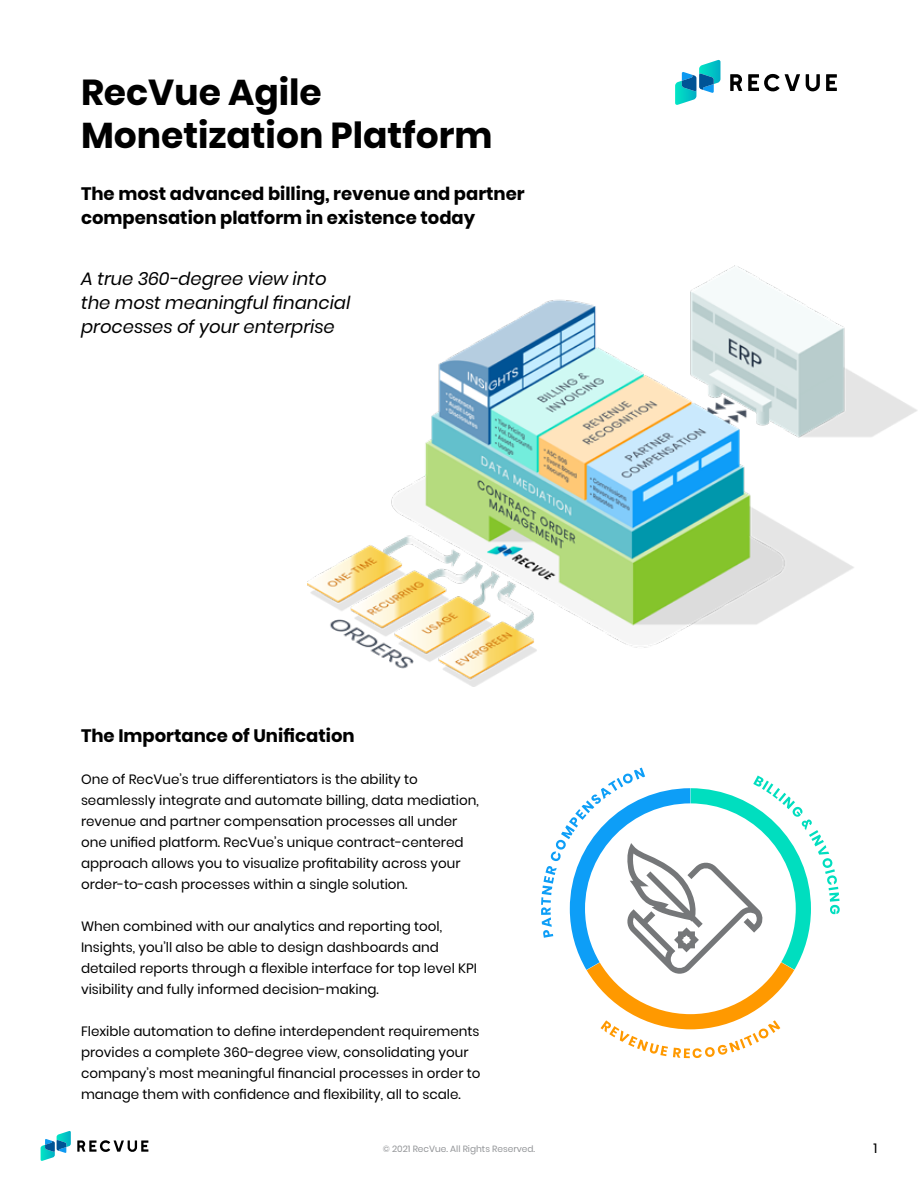
<style>
.page{position:relative;width:918px;height:1188px;background:#fff}
.page>*{position:absolute;margin:0;border:0;box-sizing:border-box;transform-origin:0 0}
.t1{font:700 36px/43.2px "Poppins";color:#000}
.t2{font:700 18px/24px "Poppins";color:#000}
.t3{font:italic 18px/24px "Poppins";color:#000}
.t4{font:13.5px/21px "Poppins";color:#000}
.t5{font:9px "Poppins";color:#939598}
</style>
<div class="page">
<svg style="left:77px;top:1140px;width:71px;height:12px"></svg>
<svg style="left:41px;top:1131px;width:30px;height:30px"></svg>
<img style="left:308px;top:265px;width:609px;height:422px">
<svg style="left:730px;top:74px;width:12px;height:17px"></svg>
<svg style="left:748px;top:74px;width:52px;height:18px"></svg>
<svg style="left:806px;top:74px;width:14px;height:18px"></svg>
<svg style="left:826px;top:74px;width:11px;height:17px"></svg>
<svg style="left:675px;top:60px;width:45px;height:45px"></svg>
<svg style="left:541px;top:768px;width:299px;height:290px"></svg>
<h1 class="t1" style="left:81px;top:71px;width:413px">RecVue Agile<br>Monetization Platform</h1>
<h2 class="t2" style="left:81px;top:182px;width:445px">The most advanced billing, revenue and partner compensation platform in existence today</h2>
<h2 class="t3" style="left:81px;top:266px;width:271px">A true 360-degree view into the most meaningful financial processes of your enterprise</h2>
<h2 class="t2" style="left:81px;top:724px;width:275px">The Importance of Unification</h2>
<p class="t4" style="left:81px;top:769px;width:399px">One of RecVue’s true differentiators is the ability to seamlessly integrate and automate billing, data mediation, revenue and partner compensation processes all under one unified platform. RecVue’s unique contract-centered approach allows you to visualize profitability across your order-to-cash processes within a single solution.</p>
<p class="t4" style="left:81px;top:916px;width:398px">When combined with our analytics and reporting tool, Insights, you’ll also be able to design dashboards and detailed reports through a flexible interface for top level KPI visibility and fully informed decision-making.</p>
<p class="t4" style="left:81px;top:1021px;width:401px">Flexible automation to define interdependent requirements provides a complete 360-degree view, consolidating your company’s most meaningful financial processes in order to manage them with confidence and flexibility, all to scale.</p>
<p class="t5" style="left:383px;top:1143px;width:154px">© 2021 RecVue. All Rights Reserved.</p>
<p class="t4" style="left:874px;top:1138px;width:5px">1</p>
</div>
